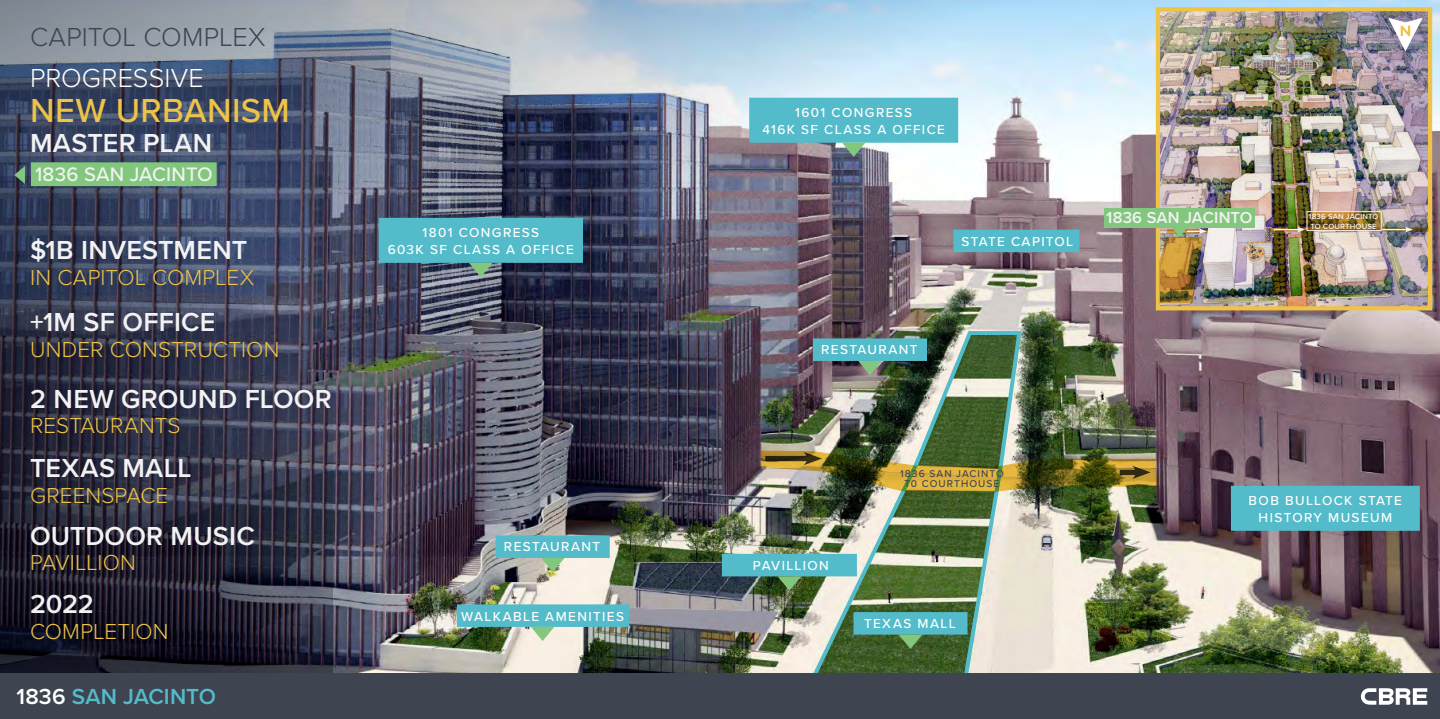
<style>
.page{position:relative;width:1440px;height:719px;background:#fff}
.page>*{position:absolute;margin:0;border:0;box-sizing:border-box;transform-origin:0 0}
.t1{font:500 34.5px "Proxima Nova";letter-spacing:.005em;color:#eec347}
.t2{font:600 27px "Proxima Nova";letter-spacing:.005em;color:#f2f2f2}
.t3{font:300 27px "Proxima Nova";letter-spacing:.005em;color:#3e4450}
.t4{font:300 27px "Proxima Nova";letter-spacing:.005em;color:#fff}
.t5{font:600 22.58px "Proxima Nova";letter-spacing:.005em;color:#54bbca}
.t6{font:300 22.5px "Proxima Nova";letter-spacing:.01em;color:#eec347}
.t7{font:500 20.25px "Proxima Nova";letter-spacing:.01em;color:#f2f2f2}
.t8{font:600 16.5px "Proxima Nova";letter-spacing:.01em;color:#f2f2f2}
.t9{font:500 13.5px "Proxima Nova";letter-spacing:.105em;color:#fff}
.t10{font:500 10.2px "Proxima Nova";letter-spacing:.1em;color:#3e4450}
.t11{font:600 7.8px "Proxima Nova";letter-spacing:.015em;color:#f2f2f2}
.s1{color:#fff}
</style>
<div class="page">
<img style="left:0;top:518px;width:1440px;height:156px">
<svg style="left:0;top:518px;width:333px;height:155px;background:#201e2e"></svg>
<img style="left:0;top:0;width:1440px;height:518px">
<div style="left:772px;top:98px;width:164px;height:45px;background:#54bbca"></div>
<div style="left:964px;top:230px;width:104px;height:22px;background:#54bbca"></div>
<img style="left:808px;top:329px;width:216px;height:345px">
<div style="left:0;top:674px;width:1440px;height:44px;background:#3e4450"></div>
<svg style="left:1361px;top:688px;width:66px;height:16px"></svg>
<div style="left:1253px;top:485px;width:144px;height:45px;background:#54bbca"></div>
<div style="left:401px;top:218px;width:159px;height:45px;background:#54bbca"></div>
<svg style="left:469px;top:263px;width:24px;height:14px"></svg>
<svg style="left:14px;top:166px;width:11px;height:18px"></svg>
<div style="left:31px;top:162px;width:186px;height:24px;background:#83c77f;border:2px solid #83c77f"></div>
<svg style="left:842px;top:142px;width:24px;height:15px"></svg>
<div style="left:865px;top:612px;width:91px;height:22px;background:#54bbca"></div>
<svg style="left:899px;top:634px;width:23px;height:14px"></svg>
<div style="left:468px;top:604px;width:150px;height:22px;background:#54bbca"></div>
<img style="left:1161px;top:12px;width:266px;height:293px">
<div style="left:1156px;top:7px;width:276px;height:303px;border:4px solid #eec347"></div>
<svg style="left:1388px;top:18px;width:35px;height:33px"></svg>
<div style="left:733px;top:553px;width:113px;height:23px;background:#54bbca"></div>
<svg style="left:778px;top:576px;width:23px;height:14px"></svg>
<img style="left:760px;top:450px;width:398px;height:42px">
<div style="left:1104px;top:208px;width:151px;height:19px;background:#83c77f"></div>
<img style="left:1158px;top:196px;width:61px;height:109px">
<svg style="left:1268px;top:227px;width:161px;height:5px"></svg>
<svg style="left:1309px;top:213px;width:71px;height:16px"></svg>
<div style="left:1307px;top:211px;width:75px;height:20px;border:1px solid #f2f2f2"></div>
<div style="left:507px;top:535px;width:92px;height:23px;background:#54bbca"></div>
<svg style="left:541px;top:558px;width:24px;height:14px"></svg>
<svg style="left:531px;top:626px;width:23px;height:15px"></svg>
<div style="left:824px;top:338px;width:92px;height:23px;background:#54bbca"></div>
<svg style="left:858px;top:361px;width:24px;height:14px"></svg>
<p class="t3" style="left:30px;top:25px;width:237px">CAPITOL COMPLEX</p>
<p class="t4" style="left:30px;top:66px;width:175px">PROGRESSIVE</p>
<p class="t1" style="left:30px;top:85px;width:261px">NEW URBANISM</p>
<p class="t2" style="left:30px;top:123px;width:184px">MASTER PLAN</p>
<p class="t7" style="left:35px;top:159px;width:179px">1836 SAN JACINTO</p>
<p class="t2" style="left:30px;top:230px;width:219px">$1B INVESTMENT</p>
<p class="t6" style="left:30px;top:267px;width:226px">IN CAPITOL COMPLEX</p>
<p class="t2" style="left:30px;top:302px;width:187px">+1M SF OFFICE</p>
<p class="t6" style="left:30px;top:339px;width:251px">UNDER CONSTRUCTION</p>
<p class="t2" style="left:30px;top:378px;width:303px">2 NEW GROUND FLOOR</p>
<p class="t6" style="left:30px;top:415px;width:152px">RESTAURANTS</p>
<p class="t2" style="left:30px;top:448px;width:163px">TEXAS MALL</p>
<p class="t6" style="left:30px;top:484px;width:140px">GREENSPACE</p>
<p class="t2" style="left:30px;top:515px;width:226px">OUTDOOR MUSIC</p>
<p class="t6" style="left:30px;top:552px;width:107px">PAVILLION</p>
<p class="t2" style="left:30px;top:584px;width:65px">2022</p>
<p class="t6" style="left:30px;top:621px;width:140px">COMPLETION</p>
<p class="t5" style="left:16px;top:679px;width:201px"><span class="s1">1836</span> SAN JACINTO</p>
<p class="t9" style="left:422px;top:222px;width:118px">1801 CONGRESS</p>
<p class="t9" style="left:388px;top:240px;width:188px">603K SF CLASS A OFFICE</p>
<p class="t9" style="left:504px;top:536px;width:98px">RESTAURANT</p>
<p class="t9" style="left:461px;top:606px;width:164px">WALKABLE AMENITIES</p>
<p class="t9" style="left:795px;top:102px;width:118px">1601 CONGRESS</p>
<p class="t9" style="left:762px;top:120px;width:184px">416K SF CLASS A OFFICE</p>
<p class="t9" style="left:962px;top:231px;width:113px">STATE CAPITOL</p>
<p class="t8" style="left:1106px;top:205px;width:148px">1836 SAN JACINTO</p>
<p class="t11" style="left:1309px;top:210px;width:72px">1836 SAN JACINTO</p>
<p class="t11" style="left:1310px;top:220px;width:68px">TO COURTHOUSE</p>
<p class="t9" style="left:821px;top:339px;width:98px">RESTAURANT</p>
<p class="t9" style="left:753px;top:555px;width:77px">PAVILLION</p>
<p class="t10" style="left:900px;top:465px;width:105px">1836 SAN JACINTO</p>
<p class="t10" style="left:904px;top:476px;width:97px">T0 COURTHOUSE</p>
<p class="t9" style="left:864px;top:613px;width:93px">TEXAS MALL</p>
<p class="t9" style="left:1249px;top:490px;width:155px">BOB BULLOCK STATE</p>
<p class="t9" style="left:1259px;top:507px;width:135px">HISTORY MUSEUM</p>
</div>
